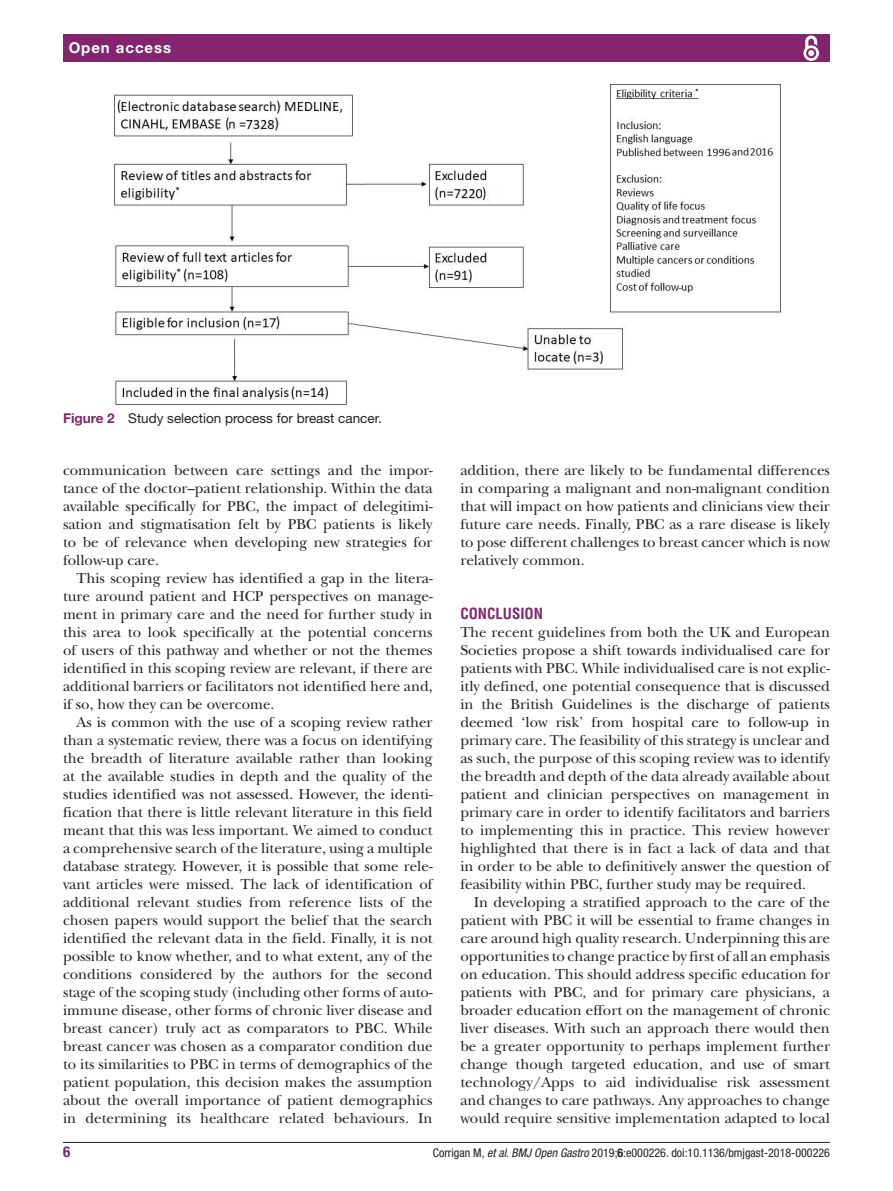
<style>
.page{position:relative;width:893px;height:1191px;background:#fff}
.page>*{position:absolute;margin:0;border:0;box-sizing:border-box;transform-origin:0 0}
.t1{font:15px/18px "New Baskerville";color:#231f20;text-align:justify}
.t2{font:700 15px "Helvetica Neue LT Std";letter-spacing:.065em;color:#fff}
.t3{font:700 condensed 15px "Helvetica LT Std";color:#83246f}
.t4{font:700 condensed 15px "Helvetica Neue LT Std";color:#83246f}
.t5{font:13.5px "Helvetica Neue LT Std";color:#231f20}
.t6{font:condensed 12px "Helvetica Neue LT Std";color:#231f20}
.s1{font-weight:700;color:#83246f}
.s2{font-style:italic}
.s3{font-weight:700}
</style>
<div class="page">
<hr style="left:63px;top:1142px;width:767px;height:1px;background:#231f20">
<div style="left:63px;top:34px;width:767px;height:28px;background:#83246f"></div>
<svg style="left:803px;top:35px;width:16px;height:26px"></svg>
<img style="left:113px;top:84px;width:667px;height:321px">
<p class="t2" style="left:69px;top:39px;width:104px">Open access</p>
<p class="t5" style="left:63px;top:410px;width:320px"><span class="s1">Figure 2</span> Study selection process for breast cancer.</p>
<p class="t1" style="left:63px;top:461px;width:371px">communication between care settings and the impor&shy;tance of the doctor–patient relationship. Within the data available specifically for PBC, the impact of delegitimi&shy;sation and stigmatisation felt by PBC patients is likely to be of relevance when developing new strategies for follow-up care.</p>
<p class="t1" style="left:63px;top:569px;width:371px;text-indent:14px">This scoping review has identified a gap in the litera&shy;ture around patient and HCP perspectives on manage&shy;ment in primary care and the need for further study in this area to look specifically at the potential concerns of users of this pathway and whether or not the themes identified in this scoping review are relevant, if there are additional barriers or facilitators not identified here and, if so, how they can be overcome.</p>
<p class="t1" style="left:63px;top:713px;width:371px;text-indent:14px">As is common with the use of a scoping review rather than a systematic review, there was a focus on identifying the breadth of literature available rather than looking at the available studies in depth and the quality of the studies identified was not assessed. However, the identi&shy;fication that there is little relevant literature in this field meant that this was less important. We aimed to conduct a comprehensive search of the literature, using a multiple database strategy. However, it is possible that some rele&shy;vant articles were missed. The lack of identification of additional relevant studies from reference lists of the chosen papers would support the belief that the search identified the relevant data in the field. Finally, it is not possible to know whether, and to what extent, any of the conditions considered by the authors for the second stage of the scoping study (including other forms of auto&shy;immune disease, other forms of chronic liver disease and breast cancer) truly act as comparators to PBC. While breast cancer was chosen as a comparator condition due to its similarities to PBC in terms of demographics of the patient population, this decision makes the assumption about the overall importance of patient demographics in determining its healthcare related behaviours. In</p>
<p class="t1" style="left:460px;top:461px;width:371px">addition, there are likely to be fundamental differences in comparing a malignant and non-malignant condition that will impact on how patients and clinicians view their future care needs. Finally, PBC as a rare disease is likely to pose different challenges to breast cancer which is now relatively common.</p>
<p class="t3" style="left:460px;top:604px;width:84px">CONCLUSION</p>
<p class="t1" style="left:460px;top:623px;width:371px">The recent guidelines from both the UK and European Societies propose a shift towards individualised care for patients with PBC. While individualised care is not explic&shy;itly defined, one potential consequence that is discussed in the British Guidelines is the discharge of patients deemed ‘low risk’ from hospital care to follow-up in primary care. The feasibility of this strategy is unclear and as such, the purpose of this scoping review was to identify the breadth and depth of the data already available about patient and clinician perspectives on management in primary care in order to identify facilitators and barriers to implementing this in practice. This review however highlighted that there is in fact a lack of data and that in order to be able to definitively answer the question of feasibility within PBC, further study may be required.</p>
<p class="t1" style="left:460px;top:893px;width:371px;text-indent:14px">In developing a stratified approach to the care of the patient with PBC it will be essential to frame changes in care around high quality research. Underpinning this are opportunities to change practice by first of all an emphasis on education. This should address specific education for patients with PBC, and for primary care physicians, a broader education effort on the management of chronic liver diseases. With such an approach there would then be a greater opportunity to perhaps implement further change though targeted education, and use of smart technology/Apps to aid individualise risk assessment and changes to care pathways. Any approaches to change would require sensitive implementation adapted to local</p>
<p class="t4" style="left:63px;top:1142px;width:9px">6</p>
<p class="t6" style="left:433px;top:1145px;width:399px">Corrigan M, <span class="s2">et al</span>. <span class="s2">BMJ Open Gastro</span> 2019;<span class="s3">6</span>:e000226. doi:10.1136/bmjgast-2018-000226</p>
</div>
